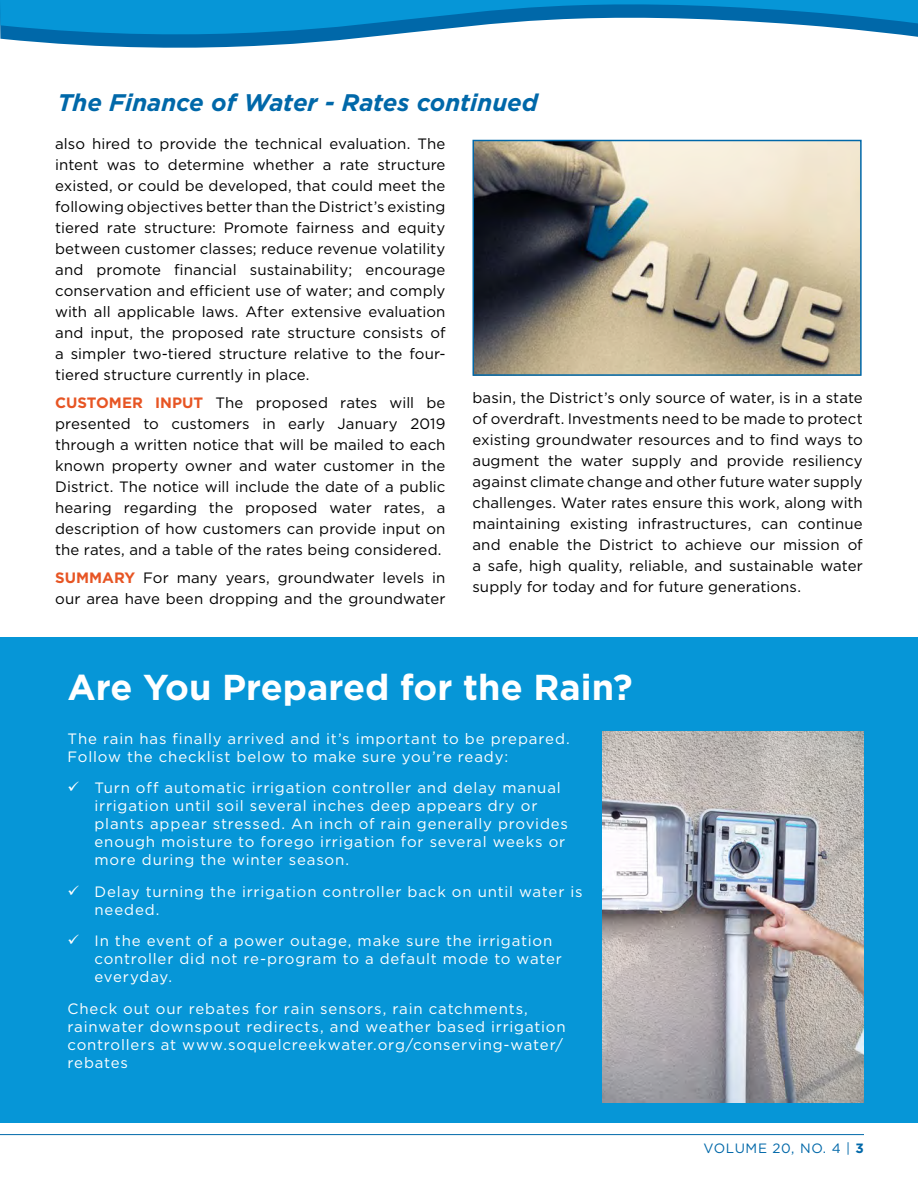
<style>
.page{position:relative;width:918px;height:1188px;background:#fff}
.page>*{position:absolute;margin:0;border:0;box-sizing:border-box;transform-origin:0 0}
.Header_Text{font:700 36px "Gotham";color:#fff}
.t1{font:italic 700 24px "Gotham";color:#0068a9}
.Body_Text{font:15px/21px "Gotham";letter-spacing:.005em;color:#000;text-align:justify}
.Footer_-_Volume{font:15px/18px "Gotham";letter-spacing:.055em;color:#fff}
.t2{font:13.5px "Gotham";letter-spacing:.05em;color:#0068a9}
.s1{font-weight:700;color:#e75524}
.s2{font-weight:700}
</style>
<div class="page">
<hr style="left:0;top:1134px;width:864px;height:1px;background:#0068a9">
<svg style="left:0;top:0;width:918px;height:48px"></svg>
<div style="left:0;top:637px;width:918px;height:486px;background:#0696d7"></div>
<img style="left:603px;top:732px;width:261px;height:370px">
<img style="left:475px;top:143px;width:384px;height:230px">
<div style="left:472px;top:140px;width:390px;height:236px;border:2px solid #0068a9"></div>
<p class="t1" style="left:58px;top:87px;width:482px">The Finance of Water - Rates continued</p>
<p class="Body_Text" style="left:55px;top:133px;width:392px">also hired to provide the technical evaluation. The intent was to determine whether a rate structure existed, or could be developed, that could meet the following objectives better than the District’s existing tiered rate structure: Promote fairness and equity between customer classes; reduce revenue volatility and promote financial sustainability; encourage conservation and efficient use of water; and comply with all applicable laws. After extensive evaluation and input, the proposed rate structure consists of a simpler two-tiered structure relative to the four&shy;tiered structure currently in place.</p>
<p class="Body_Text" style="left:55px;top:392px;width:392px"><span class="s1">CUSTOMER INPUT</span> The proposed rates will be presented to customers in early January 2019 through a written notice that will be mailed to each known property owner and water customer in the District. The notice will include the date of a public hearing regarding the proposed water rates, a description of how customers can provide input on the rates, and a table of the rates being considered.</p>
<p class="Body_Text" style="left:55px;top:567px;width:392px"><span class="s1">SUMMARY</span> For many years, groundwater levels in our area have been dropping and the groundwater</p>
<p class="Body_Text" style="left:472px;top:387px;width:392px">basin, the District’s only source of water, is in a state of overdraft. Investments need to be made to protect existing groundwater resources and to find ways to augment the water supply and provide resiliency against climate change and other future water supply challenges. Water rates ensure this work, along with maintaining existing infrastructures, can continue and enable the District to achieve our mission of a safe, high quality, reliable, and sustainable water supply for today and for future generations.</p>
<p class="Header_Text" style="left:68px;top:663px;width:567px">Are You Prepared for the Rain?</p>
<p class="Footer_-_Volume" style="left:68px;top:729px;width:504px">The rain has finally arrived and it’s important to be prepared.<br>Follow the checklist below to make sure you’re ready:</p>
<p class="Footer_-_Volume" style="left:94px;top:778px;width:475px">Turn off automatic irrigation controller and delay manual irrigation until soil several inches deep appears dry or plants appear stressed. An inch of rain generally provides enough moisture to forego irrigation for several weeks or more during the winter season.</p>
<p class="Footer_-_Volume" style="left:94px;top:882px;width:490px">Delay turning the irrigation controller back on until water is needed.</p>
<p class="Footer_-_Volume" style="left:94px;top:931px;width:469px">In the event of a power outage, make sure the irrigation controller did not re-program to a default mode to water everyday.</p>
<p class="Footer_-_Volume" style="left:68px;top:999px;width:500px">Check out our rebates for rain sensors, rain catchments, rainwater downspout redirects, and weather based irrigation controllers at www.soquelcreekwater.org/conserving-water/ rebates</p>
<p class="t2" style="left:704px;top:1140px;width:162px">VOLUME 20, NO. 4 | <span class="s2">3</span></p>
</div>
